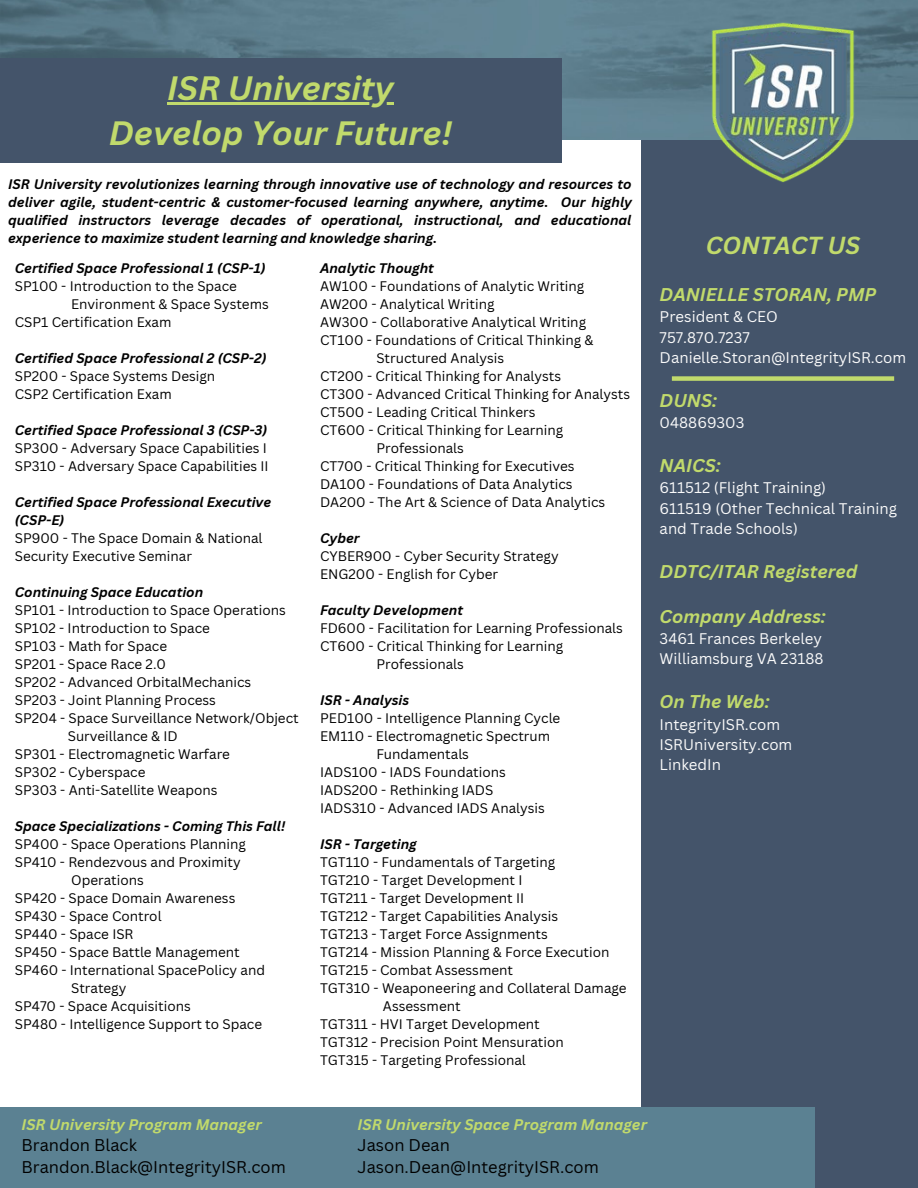
<style>
.page{position:relative;width:918px;height:1188px;background:#fff}
.page>*{position:absolute;margin:0;border:0;box-sizing:border-box;transform-origin:0 0}
.t1{font:italic 700 32.85px "Canva Sans";color:#c1da6c}
.t2{font:italic 700 24px "Canva Sans";color:#c1da6c}
.t3{font:italic 700 18px "Canva Sans";color:#c1da6c}
.t4{font:16.5px "Canva Sans";color:#000}
.t5{font:15px "Canva Sans";color:#fafafa}
.t6{font:italic 700 15px "Canva Sans";color:#c1da6c}
.t7{font:13.5px/18px "Canva Sans";color:#000}
.t8{font:italic 700 13.5px/18px "Canva Sans";color:#000;text-align:justify}
</style>
<div class="page">
<div style="left:641px;top:92px;width:277px;height:1096px;background:#44546a"></div>
<div style="left:0;top:1107px;width:814px;height:81px;background:#5b8192"></div>
<img style="left:0;top:0;width:918px;height:140px">
<div style="left:0;top:58px;width:561px;height:105px;background:#44546a"></div>
<img style="left:695px;top:14px;width:176px;height:168px">
<hr style="left:167px;top:102px;width:227px;height:2px;background:#c1da6c">
<div style="left:672px;top:376px;width:222px;height:5px;background:#c1da6c"></div>
<p class="t1" style="left:167px;top:65px;width:228px">ISR University</p>
<p class="t1" style="left:109px;top:110px;width:345px">Develop Your Future!</p>
<p class="t8" style="left:8px;top:175px;width:625px">ISR University revolutionizes learning through innovative use of technology and resources to deliver agile, student-centric &amp; customer-focused learning anywhere, anytime. Our highly qualified instructors leverage decades of operational, instructional, and educational experience to maximize student learning and knowledge sharing.</p>
<p class="t8" style="left:15px;top:259px;width:252px">Certified Space Professional 1 (CSP-1)</p>
<p class="t7" style="left:15px;top:277px;width:224px">SP100 - Introduction to the Space</p>
<p class="t7" style="left:71px;top:295px;width:199px">Environment &amp; Space Systems</p>
<p class="t7" style="left:15px;top:313px;width:158px">CSP1 Certification Exam</p>
<p class="t8" style="left:15px;top:349px;width:253px">Certified Space Professional 2 (CSP-2)</p>
<p class="t7" style="left:15px;top:367px;width:202px">SP200 - Space Systems Design</p>
<p class="t7" style="left:15px;top:385px;width:158px">CSP2 Certification Exam</p>
<p class="t8" style="left:15px;top:421px;width:254px">Certified Space Professional 3 (CSP-3)</p>
<p class="t7" style="left:15px;top:439px;width:254px">SP300 - Adversary Space Capabilities I</p>
<p class="t7" style="left:15px;top:457px;width:255px">SP310 - Adversary Space Capabilities II</p>
<p class="t8" style="left:15px;top:493px;width:258px">Certified Space Professional Executive (CSP-E)</p>
<p class="t7" style="left:15px;top:529px;width:249px">SP900 - The Space Domain &amp; National<br>Security Executive Seminar</p>
<p class="t8" style="left:15px;top:583px;width:190px">Continuing Space Education</p>
<p class="t7" style="left:15px;top:601px;width:272px">SP101 - Introduction to Space Operations<br>SP102 - Introduction to Space</p>
<p class="t7" style="left:15px;top:637px;width:154px">SP103 - Math for Space</p>
<p class="t7" style="left:15px;top:655px;width:153px">SP201 - Space Race 2.0</p>
<p class="t7" style="left:15px;top:673px;width:238px">SP202 - Advanced OrbitalMechanics</p>
<p class="t7" style="left:15px;top:691px;width:203px">SP203 - Joint Planning Process</p>
<p class="t7" style="left:15px;top:709px;width:285px">SP204 - Space Surveillance Network/Object</p>
<p class="t7" style="left:68px;top:727px;width:112px">Surveillance &amp; ID</p>
<p class="t7" style="left:15px;top:745px;width:217px">SP301 - Electromagnetic Warfare</p>
<p class="t7" style="left:15px;top:763px;width:132px">SP302 - Cyberspace</p>
<p class="t7" style="left:15px;top:781px;width:204px">SP303 - Anti-Satellite Weapons</p>
<p class="t8" style="left:15px;top:817px;width:272px">Space Specializations - Coming This Fall!</p>
<p class="t7" style="left:15px;top:835px;width:233px">SP400 - Space Operations Planning</p>
<p class="t7" style="left:15px;top:853px;width:227px">SP410 - Rendezvous and Proximity</p>
<p class="t7" style="left:71px;top:871px;width:74px">Operations</p>
<p class="t7" style="left:15px;top:889px;width:222px">SP420 - Space Domain Awareness</p>
<p class="t7" style="left:15px;top:907px;width:148px">SP430 - Space Control</p>
<p class="t7" style="left:15px;top:925px;width:120px">SP440 - Space ISR</p>
<p class="t7" style="left:15px;top:943px;width:227px">SP450 - Space Battle Management</p>
<p class="t7" style="left:15px;top:961px;width:252px">SP460 - International SpacePolicy and</p>
<p class="t7" style="left:71px;top:979px;width:57px">Strategy</p>
<p class="t7" style="left:15px;top:997px;width:177px">SP470 - Space Acquisitions</p>
<p class="t7" style="left:15px;top:1015px;width:249px">SP480 - Intelligence Support to Space</p>
<p class="t8" style="left:320px;top:259px;width:115px">Analytic Thought</p>
<p class="t7" style="left:320px;top:277px;width:266px">AW100 - Foundations of Analytic Writing</p>
<p class="t7" style="left:320px;top:295px;width:176px">AW200 - Analytical Writing</p>
<p class="t7" style="left:320px;top:313px;width:268px">AW300 - Collaborative Analytical Writing</p>
<p class="t7" style="left:320px;top:331px;width:275px">CT100 - Foundations of Critical Thinking &amp;</p>
<p class="t7" style="left:376px;top:349px;width:129px">Structured Analysis</p>
<p class="t7" style="left:320px;top:367px;width:243px">CT200 - Critical Thinking for Analysts</p>
<p class="t7" style="left:320px;top:385px;width:312px">CT300 - Advanced Critical Thinking for Analysts</p>
<p class="t7" style="left:320px;top:403px;width:217px">CT500 - Leading Critical Thinkers</p>
<p class="t7" style="left:320px;top:421px;width:245px">CT600 - Critical Thinking for Learning</p>
<p class="t7" style="left:376px;top:439px;width:89px">Professionals</p>
<p class="t7" style="left:320px;top:457px;width:256px">CT700 - Critical Thinking for Executives</p>
<p class="t7" style="left:320px;top:475px;width:254px">DA100 - Foundations of Data Analytics</p>
<p class="t7" style="left:320px;top:493px;width:287px">DA200 - The Art &amp; Science of Data Analytics</p>
<p class="t8" style="left:320px;top:529px;width:41px">Cyber</p>
<p class="t7" style="left:320px;top:547px;width:240px">CYBER900 - Cyber Security Strategy</p>
<p class="t7" style="left:320px;top:565px;width:179px">ENG200 - English for Cyber</p>
<p class="t8" style="left:320px;top:601px;width:145px">Faculty Development</p>
<p class="t7" style="left:320px;top:619px;width:304px">FD600 - Facilitation for Learning Professionals</p>
<p class="t7" style="left:320px;top:637px;width:245px">CT600 - Critical Thinking for Learning</p>
<p class="t7" style="left:376px;top:655px;width:89px">Professionals</p>
<p class="t8" style="left:320px;top:691px;width:91px">ISR - Analysis</p>
<p class="t7" style="left:320px;top:709px;width:242px">PED100 - Intelligence Planning Cycle</p>
<p class="t7" style="left:320px;top:727px;width:232px">EM110 - Electromagnetic Spectrum</p>
<p class="t7" style="left:376px;top:745px;width:94px">Fundamentals</p>
<p class="t7" style="left:320px;top:763px;width:187px">IADS100 - IADS Foundations</p>
<p class="t7" style="left:320px;top:781px;width:175px">IADS200 - Rethinking IADS</p>
<p class="t7" style="left:320px;top:799px;width:226px">IADS310 - Advanced IADS Analysis</p>
<p class="t8" style="left:320px;top:835px;width:98px">ISR - Targeting</p>
<p class="t7" style="left:320px;top:853px;width:237px">TGT110 - Fundamentals of Targeting</p>
<p class="t7" style="left:320px;top:871px;width:204px">TGT210 - Target Development I</p>
<p class="t7" style="left:320px;top:889px;width:206px">TGT211 - Target Development II</p>
<p class="t7" style="left:320px;top:907px;width:239px">TGT212 - Target Capabilities Analysis</p>
<p class="t7" style="left:320px;top:925px;width:229px">TGT213 - Target Force Assignments</p>
<p class="t7" style="left:320px;top:943px;width:291px">TGT214 - Mission Planning &amp; Force Execution</p>
<p class="t7" style="left:320px;top:961px;width:194px">TGT215 - Combat Assessment</p>
<p class="t7" style="left:320px;top:979px;width:308px">TGT310 - Weaponeering and Collateral Damage</p>
<p class="t7" style="left:383px;top:997px;width:79px">Assessment</p>
<p class="t7" style="left:320px;top:1015px;width:221px">TGT311 - HVI Target Development</p>
<p class="t7" style="left:320px;top:1033px;width:245px">TGT312 - Precision Point Mensuration</p>
<p class="t7" style="left:320px;top:1051px;width:207px">TGT315 - Targeting Professional</p>
<p class="t2" style="left:706px;top:228px;width:156px">CONTACT US</p>
<p class="t3" style="left:660px;top:282px;width:218px">DANIELLE STORAN, PMP</p>
<p class="t5" style="left:660px;top:306px;width:120px">President &amp; CEO</p>
<p class="t5" style="left:660px;top:327px;width:92px">757.870.7237</p>
<p class="t5" style="left:660px;top:347px;width:248px">Danielle.Storan@IntegrityISR.com</p>
<p class="t3" style="left:660px;top:388px;width:59px">DUNS:</p>
<p class="t5" style="left:660px;top:412px;width:86px">048869303</p>
<p class="t3" style="left:660px;top:453px;width:62px">NAICS:</p>
<p class="t5" style="left:660px;top:477px;width:168px">611512 (Flight Training)</p>
<p class="t5" style="left:660px;top:498px;width:239px">611519 (Other Technical Training</p>
<p class="t5" style="left:660px;top:518px;width:140px">and Trade Schools)</p>
<p class="t3" style="left:660px;top:559px;width:199px">DDTC/ITAR Registered</p>
<p class="t3" style="left:660px;top:604px;width:168px">Company Address:</p>
<p class="t5" style="left:660px;top:628px;width:164px">3461 Frances Berkeley</p>
<p class="t5" style="left:660px;top:648px;width:165px">Williamsburg VA 23188</p>
<p class="t3" style="left:660px;top:689px;width:112px">On The Web:</p>
<p class="t5" style="left:660px;top:714px;width:122px">IntegrityISR.com</p>
<p class="t5" style="left:660px;top:734px;width:134px">ISRUniversity.com</p>
<p class="t5" style="left:660px;top:754px;width:63px">LinkedIn</p>
<p class="t6" style="left:22px;top:1114px;width:242px">ISR University Program Manager</p>
<p class="t4" style="left:22px;top:1133px;width:117px">Brandon Black</p>
<p class="t4" style="left:22px;top:1156px;width:266px">Brandon.Black@IntegrityISR.com</p>
<p class="t6" style="left:358px;top:1114px;width:291px">ISR University Space Program Manager</p>
<p class="t4" style="left:358px;top:1133px;width:94px">Jason Dean</p>
<p class="t4" style="left:358px;top:1156px;width:243px">Jason.Dean@IntegrityISR.com</p>
</div>
